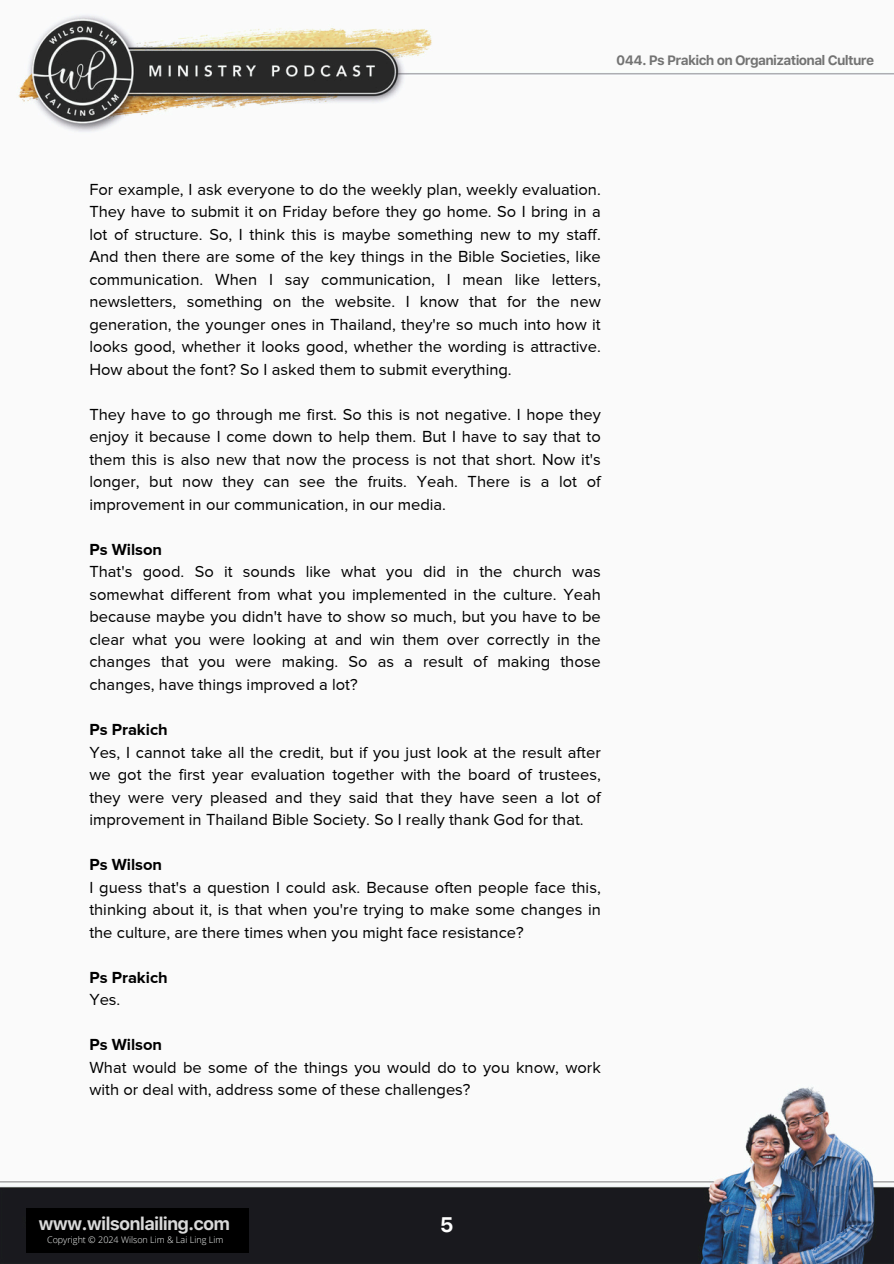
<style>
.page{position:relative;width:894px;height:1264px;background:#fff}
.page>*{position:absolute;margin:0;border:0;box-sizing:border-box;transform-origin:0 0}
.t1{font:700 21px "SFUI Text";color:#fff}
.t2{font:700 18px "SFUI Text";letter-spacing:-.05em;color:#d9d9d9}
.t3{font:16.5px/22.5px "Proxima Nova";color:#000}
.t4{font:700 16.5px/22.5px "Proxima Nova";color:#000}
.t5{font:700 13.5px "SFUI Text";letter-spacing:-.05em;color:#737373}
.t6{font:300 9px "Open Sans";color:#fbfdfc}
.s1{font-weight:700}
.s2{font-weight:400}
</style>
<div class="page">
<img style="left:0;top:15px;width:893px;height:1248px">
<div style="left:26px;top:1207px;width:222px;height:45px;background:#000"></div>
<p class="t5" style="left:616px;top:52px;width:259px">044. Ps Prakich on Organizational Culture</p>
<h3 class="t3" style="left:89px;top:178px;width:513px;text-align:justify">For example, I ask everyone to do the weekly plan, weekly evaluation.<br>They have to submit it on Friday before they go home. So I bring in a lot of structure. So, I think this is maybe something new to my staff.<br>And then there are some of the key things in the Bible Societies, like communication. When I say communication, I mean like letters, newsletters, something on the website. I know that for the new generation, the younger ones in Thailand, they're so much into how it looks good, whether it looks good, whether the wording is attractive.<br>How about the font? So I asked them to submit everything.</h3>
<h2 class="t3" style="left:89px;top:403px;width:513px;text-align:justify">They have to go through me first. So this is not negative. I hope they enjoy it because I come down to help them. But I have to say that to them this is also new that now the process is not that short. Now it's longer, but now they can see the fruits. Yeah. There is a lot of improvement in our communication, in our media.</h2>
<h2 class="t3" style="left:89px;top:538px;width:513px"><span class="s1">Ps Wilson<br></span>That's good. So it sounds like what you did in the church was somewhat different from what you implemented in the culture. Yeah because maybe you didn't have to show so much, but you have to be</h2>
<h2 class="t3" style="left:89px;top:628px;width:513px;text-align:justify">clear what you were looking at and win them over correctly in the changes that you were making. So as a result of making those changes, have things improved a lot?</h2>
<h2 class="t3" style="left:89px;top:718px;width:513px"><span class="s1">Ps Prakich<br></span>Yes, I cannot take all the credit, but if you just look at the result after we got the first year evaluation together with the board of trustees, they were very pleased and they said that they have seen a lot of</h2>
<h2 class="t3" style="left:89px;top:808px;width:495px">improvement in Thailand Bible Society. So I really thank God for that.</h2>
<h2 class="t3" style="left:89px;top:853px;width:513px"><span class="s1">Ps Wilson<br></span>I guess that's a question I could ask. Because often people face this, thinking about it, is that when you're trying to make some changes in the culture, are there times when you might face resistance?</h2>
<h2 class="t4" style="left:89px;top:965px;width:80px">Ps Prakich<br><span class="s2">Yes.</span></h2>
<h2 class="t4" style="left:89px;top:1033px;width:74px">Ps Wilson</h2>
<h2 class="t3" style="left:89px;top:1055px;width:513px">What would be some of the things you would do to you know, work with or deal with, address some of these challenges?</h2>
<p class="t2" style="left:38px;top:1213px;width:193px">www.wilsonlailing.com</p>
<h2 class="t1" style="left:439px;top:1211px;width:15px">5</h2>
<h1 class="t6" style="left:47px;top:1233px;width:178px">Copyright ©️ 2024 Wilson Lim &amp; Lai Ling Lim</h1>
</div>
